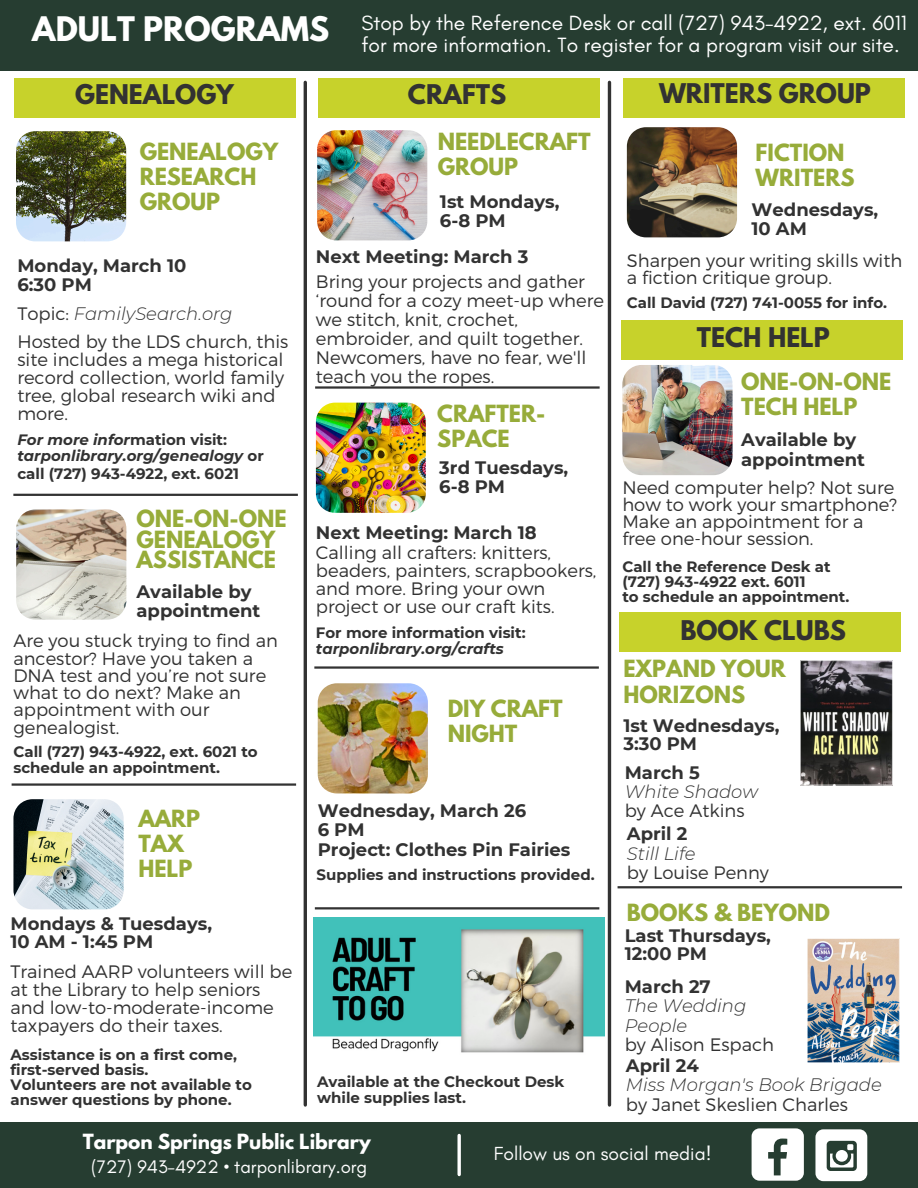
<style>
.page{position:relative;width:918px;height:1188px;background:#fff}
.page>*{position:absolute;margin:0;border:0;box-sizing:border-box;transform-origin:0 0}
.t1{font:700 30px "League Spartan";color:#fff}
.t2{font:700 24px "League Spartan";color:#323232}
.t3{font:700 21px/24.8px "League Spartan";color:#97ac3a}
.t4{font:21px/22.5px "Glacial Indifference";color:#fff}
.t5{font:19.35px "Glacial Indifference";color:#fff}
.t6{font:18.6px/23.7px "Glacial Indifference";color:#fff;text-align:center}
.t7{font:300 18px/18px "Montserrat";color:#323232}
.t8{font:700 18px/19.2px "Montserrat";color:#323232}
.t9{font:italic 300 18px/19.2px "Montserrat";color:#323232}
.t10{font:700 15px/15.8px "Montserrat";color:#323232}
.t11{font:italic 700 15px/16.5px "Montserrat";color:#323232}
.s1{font-style:normal}
.s2{font-weight:700}
.s3{font-style:italic}
.s4{font-weight:700;font-style:normal}
.s5{font-family:"League Spartan";font-weight:700}
</style>
<div class="page">
<hr style="left:608px;top:82px;width:3px;height:1023px;background:#323232">
<hr style="left:304px;top:82px;width:3px;height:1023px;background:#323232">
<div style="left:0;top:0;width:918px;height:71px;background:#263d31"></div>
<div style="left:318px;top:78px;width:281px;height:40px;background:#c7d22b"></div>
<hr style="left:13px;top:494px;width:285px;height:2px;background:#323232">
<hr style="left:315px;top:386px;width:285px;height:3px;background:#323232">
<hr style="left:314px;top:666px;width:285px;height:3px;background:#323232">
<div style="left:624px;top:78px;width:281px;height:40px;background:#c7d22b"></div>
<img style="left:627px;top:127px;width:110px;height:110px">
<img style="left:316px;top:403px;width:110px;height:110px">
<img style="left:317px;top:130px;width:110px;height:110px">
<img style="left:16px;top:131px;width:110px;height:110px">
<div style="left:0;top:1122px;width:918px;height:66px;background:#263d31"></div>
<svg style="left:457px;top:1135px;width:4px;height:40px"></svg>
<div style="left:752px;top:1128px;width:51px;height:52px;background:#fff;border-radius:8px"></div>
<svg style="left:768px;top:1139px;width:19px;height:36px"></svg>
<div style="left:815px;top:1129px;width:52px;height:52px;background:#fff;border-radius:8px"></div>
<svg style="left:827px;top:1141px;width:30px;height:30px"></svg>
<hr style="left:315px;top:907px;width:284px;height:2px;background:#323232">
<div style="left:621px;top:320px;width:281px;height:40px;background:#c7d22b"></div>
<img style="left:622px;top:365px;width:111px;height:110px">
<img style="left:16px;top:509px;width:110px;height:111px">
<div style="left:14px;top:78px;width:281px;height:40px;background:#c7d22b"></div>
<hr style="left:12px;top:783px;width:284px;height:3px;background:#323232">
<img style="left:313px;top:917px;width:292px;height:136px">
<img style="left:318px;top:683px;width:110px;height:110px">
<div style="left:620px;top:612px;width:281px;height:40px;background:#c7d22b"></div>
<hr style="left:618px;top:886px;width:284px;height:2px;background:#323232">
<img style="left:807px;top:938px;width:93px;height:125px">
<svg style="left:800px;top:660px;width:93px;height:126px;background:#575551"></svg>
<img style="left:13px;top:799px;width:111px;height:110px">
<h4 class="t1" style="left:32px;top:14px;width:299px">ADULT PROGRAMS</h4>
<h1 class="t4" style="left:361px;top:11px;width:547px">Stop by the Reference Desk or call (727) 943-4922, ext. 6011 for more information. To register for a program visit our site.</h1>
<h3 class="t2" style="left:75px;top:83px;width:160px">GENEALOGY</h3>
<h6 class="t3" style="left:140px;top:142px;width:140px">GENEALOGY<br>RESEARCH<br>GROUP</h6>
<h6 class="t2" style="left:408px;top:82px;width:100px">CRAFTS</h6>
<p class="t2" style="left:659px;top:81px;width:213px">WRITERS GROUP</p>
<p class="t3" style="left:438px;top:132px;width:154px">NEEDLECRAFT<br>GROUP</p>
<h3 class="t8" style="left:440px;top:192px;width:121px">1st Mondays,<br>6-8 PM</h3>
<h3 class="t3" style="left:756px;top:143px;width:100px">FICTION<br>WRITERS</h3>
<h5 class="t8" style="left:752px;top:200px;width:128px">Wednesdays,<br>10 AM</h5>
<p class="t8" style="left:316px;top:247px;width:214px">Next Meeting: March 3</p>
<p class="t7" style="left:316px;top:271px;width:290px;line-height:19px">Bring your projects and gather ‘round for a cozy meet-up where we stitch, knit, crochet, embroider, and quilt together.<br>Newcomers, have no fear, we'll teach you the ropes.</p>
<h2 class="t7" style="left:627px;top:251px;width:277px;line-height:17.2px">Sharpen your writing skills with a fiction critique group.</h2>
<p class="t10" style="left:627px;top:295px;width:262px">Call David (727) 741-0055 for info.</p>
<p class="t8" style="left:17px;top:256px;width:171px">Monday, March 10<br>6:30 PM</p>
<p class="t9" style="left:17px;top:304px;width:217px"><span class="s1">Topic:</span> FamilySearch.org</p>
<p class="t7" style="left:17px;top:332px;width:273px">Hosted by the LDS church, this site includes a mega historical record collection, world family tree, global research wiki and more.</p>
<h3 class="t11" style="left:17px;top:431px;width:248px">For more infor<span class="s1">mation visit: </span>tarponlibrary.org/genealogy <span class="s1">or</span></h3>
<h5 class="t10" style="left:17px;top:465px;width:223px">call (727) 943-4922, ext. 6021</h5>
<h6 class="t2" style="left:697px;top:326px;width:135px">TECH HELP</h6>
<p class="t3" style="left:741px;top:372px;width:152px">ONE-ON-ONE<br>TECH HELP</p>
<p class="t8" style="left:741px;top:430px;width:125px">Available by appointment</p>
<p class="t7" style="left:622px;top:478px;width:276px;line-height:17px">Need computer help? Not sure how to work your smartphone?<br>Make an appointment for a free one-hour session.</p>
<h2 class="t10" style="left:622px;top:559px;width:210px">Call the Reference Desk at</h2>
<p class="t10" style="left:622px;top:574px;width:185px">(727) 943-4922 ext. 6011</p>
<h6 class="t3" style="left:437px;top:404px;width:110px">CRAFTER-<br>SPACE</h6>
<h6 class="t8" style="left:439px;top:458px;width:130px">3rd Tuesdays,<br>6-8 PM</h6>
<h6 class="t3" style="left:137px;top:511px;width:152px;line-height:20.2px">ONE-ON-ONE<br>GENEALOGY<br>ASSISTANCE</h6>
<h3 class="t7" style="left:316px;top:523px;width:282px"><span class="s2">Next Meeting: March 18<br></span>Calling all crafters: knitters, beaders, painters, scrapbookers, and more. Bring your own project or use our craft kits.</h3>
<h5 class="t10" style="left:316px;top:624px;width:211px;line-height:16.5px">For more information visit: <span class="s3">tarponlibrary.org/crafts</span></h5>
<h5 class="t8" style="left:137px;top:582px;width:117px">Available by</h5>
<h3 class="t10" style="left:622px;top:589px;width:229px">to schedule an appointment.</h3>
<h5 class="t8" style="left:137px;top:601px;width:125px">appointment</h5>
<p class="t2" style="left:681px;top:618px;width:167px">BOOK CLUBS</p>
<p class="t7" style="left:13px;top:631px;width:266px;line-height:17.2px">Are you stuck trying to find an ancestor? Have you taken a<br>DNA test and you’re not sure what to do next? Make an appointment with our genealogist.</p>
<p class="t10" style="left:13px;top:744px;width:246px">Call (727) 943-4922, ext. 6021 to schedule an appointment.</p>
<h5 class="t3" style="left:623px;top:658px;width:164px;line-height:25.8px">EXPAND YOUR<br>HORIZONS</h5>
<p class="t8" style="left:623px;top:717px;width:158px;line-height:18px">1st Wednesdays,<br>3:30 PM</p>
<p class="t3" style="left:448px;top:699px;width:116px">DIY CRAFT<br>NIGHT</p>
<p class="t9" style="left:625px;top:763px;width:135px"><span class="s4">March 5<br></span>White Shadow <span class="s1">by Ace Atkins</span></p>
<h6 class="t8" style="left:318px;top:802px;width:210px;line-height:18.8px">Wednesday, March 26<br>6 PM</h6>
<h6 class="t3" style="left:138px;top:809px;width:63px">AARP<br>TAX<br>HELP</h6>
<p class="t7" style="left:627px;top:824px;width:143px;line-height:19.2px"><span class="s2">April 2<br></span><span class="s3">Still Life<br></span>by Louise Penny</p>
<p class="t8" style="left:318px;top:840px;width:254px">Project: Clothes Pin Fairies</p>
<p class="t10" style="left:317px;top:867px;width:280px">Supplies and instructions provided.</p>
<p class="t8" style="left:10px;top:914px;width:203px;line-height:18px">Mondays &amp; Tuesdays,<br>10 AM - 1:45 PM</p>
<h2 class="t7" style="left:10px;top:962px;width:283px">Trained AARP volunteers will be at the Library to help seniors and low-to-moderate-income taxpayers do their taxes.</h2>
<h3 class="t10" style="left:10px;top:1047px;width:228px">Assistance is on a first come,</h3>
<p class="t10" style="left:10px;top:1062px;width:140px">first-served basis.</p>
<h5 class="t10" style="left:10px;top:1077px;width:243px;line-height:15px">Volunteers are not available to answer questions by phone.</h5>
<h5 class="t10" style="left:317px;top:1074px;width:249px">Available at the Checkout Desk while supplies last.</h5>
<h2 class="t3" style="left:627px;top:902px;width:205px">BOOKS &amp; BEYOND</h2>
<h3 class="t8" style="left:625px;top:927px;width:148px;line-height:18px">Last Thursdays,<br>12:00 PM</h3>
<p class="t9" style="left:625px;top:977px;width:151px"><span class="s4">March 27<br></span>The Wedding<br>People<br><span class="s1">by Alison Espach</span></p>
<h3 class="t9" style="left:626px;top:1056px;width:257px"><span class="s4">April 24<br></span>Miss Morgan's Book Brigade <span class="s1">by Janet Skeslien Charles</span></h3>
<h6 class="t6" style="left:83px;top:1131px;width:290px"><span class="s5">Tarpon Springs Public Library </span>(727) 943-4922 • tarponlibrary.org</h6>
<p class="t5" style="left:494px;top:1142px;width:219px">Follow us on social media!</p>
</div>
